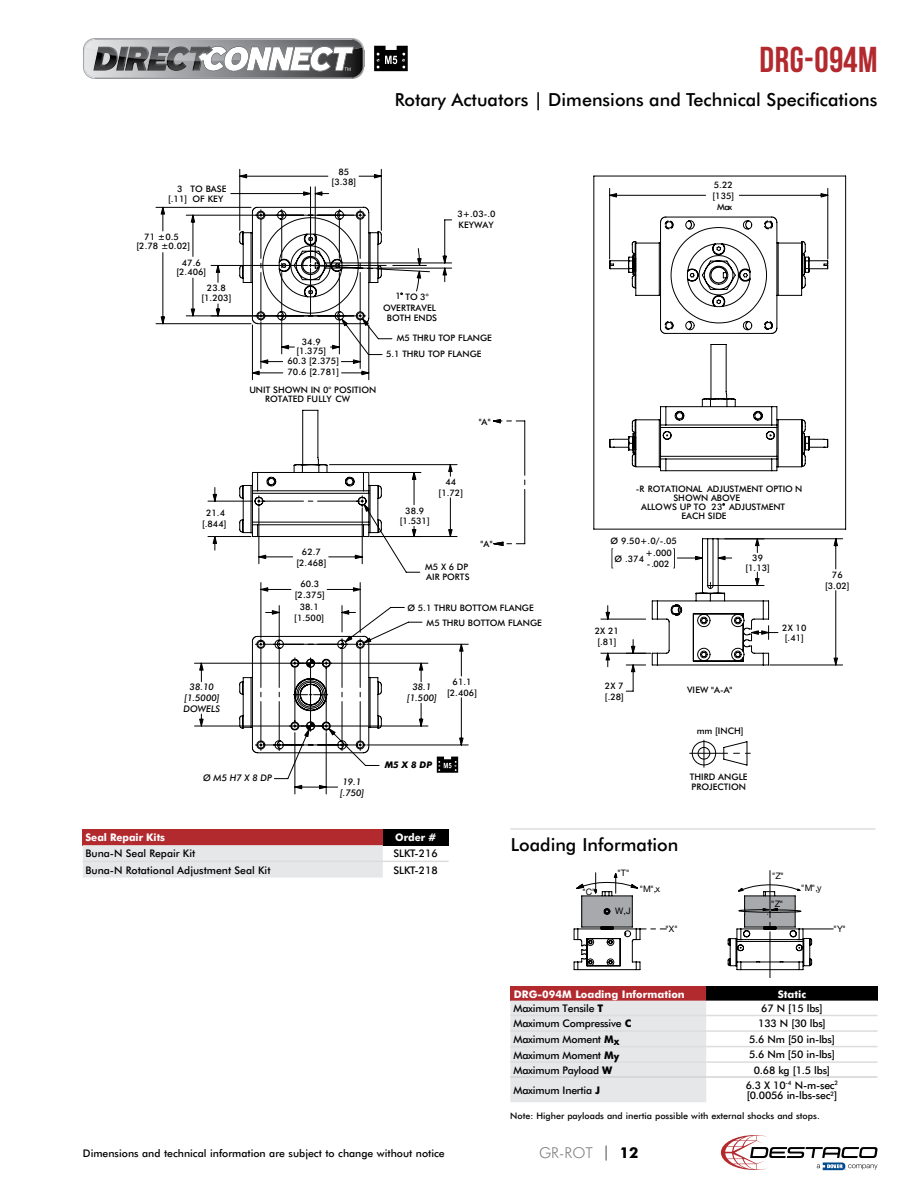
<style>
.page{position:relative;width:918px;height:1188px;background:#fff}
.page>*{position:absolute;margin:0;border:0;box-sizing:border-box;transform-origin:0 0}
.t1{font:36px "Bebas DSC";letter-spacing:.015em;color:#b2292e}
.t2{font:500 18px "Futura BT";color:#000}
.t3{font:300 15px "Futura BT";color:#808285}
.t4{font:500 10.5px/10.5px "Futura BT";letter-spacing:-.02em;color:#000}
.t5{font:500 10.5px "Futura BT";color:#000}
.t6{font:700 10.5px "Futura BT";color:#fff}
.t7{font:700 10.5px "Futura BT";color:#fff;scale:.95 1}
.t8{font:italic 500 9.15px/10.8px "Futura BT";color:#000;text-align:center}
.t9{font:italic 700 9.15px "Futura BT";color:#000}
.t10{font:500 9px/10.8px "Futura BT";color:#000;text-align:center}
.t11{font:9px "Helvetica Neue";color:#000}
.s1{font-weight:700}
.s2{color:#000}
.s3{font-weight:700;color:#000}
</style>
<div class="page">
<svg style="left:574px;top:870px;width:260px;height:108px"></svg>
<div style="left:510px;top:986px;width:196px;height:15px;background:#b2292e"></div>
<div style="left:706px;top:986px;width:172px;height:15px;background:#000"></div>
<svg style="left:510px;top:1001px;width:367px;height:101px;fill:#e6e7e8"></svg>
<hr style="left:510px;top:1015px;width:196px;height:1px;background:#dcddde">
<hr style="left:706px;top:1015px;width:172px;height:1px;background:#dcddde">
<hr style="left:510px;top:1030px;width:196px;height:2px;background:#dcddde">
<hr style="left:706px;top:1030px;width:172px;height:2px;background:#dcddde">
<hr style="left:510px;top:1046px;width:196px;height:1px;background:#dcddde">
<hr style="left:706px;top:1046px;width:172px;height:1px;background:#dcddde">
<hr style="left:510px;top:1061px;width:196px;height:2px;background:#dcddde">
<hr style="left:706px;top:1061px;width:172px;height:2px;background:#dcddde">
<hr style="left:510px;top:1076px;width:196px;height:2px;background:#d1d3d4">
<hr style="left:706px;top:1076px;width:172px;height:2px;background:#d1d3d4">
<svg style="left:208px;top:419px;width:317px;height:154px"></svg>
<svg style="left:156px;top:169px;width:296px;height:211px"></svg>
<svg style="left:601px;top:605px;width:50px;height:87px"></svg>
<svg style="left:593px;top:176px;width:253px;height:354px"></svg>
<svg style="left:612px;top:548px;width:1px;height:20px"></svg>
<svg style="left:672px;top:538px;width:171px;height:127px"></svg>
<svg style="left:194px;top:582px;width:275px;height:212px"></svg>
<div style="left:83px;top:829px;width:300px;height:16px;background:#b2292e"></div>
<div style="left:383px;top:829px;width:66px;height:16px;background:#000"></div>
<div style="left:83px;top:845px;width:300px;height:33px;background:#e6e7e8"></div>
<hr style="left:83px;top:861px;width:300px;height:1px;background:#dcddde">
<hr style="left:383px;top:861px;width:66px;height:1px;background:#dcddde">
<hr style="left:510px;top:828px;width:366px;height:2px;background:#dcddde">
<svg style="left:374px;top:46px;width:34px;height:25px"></svg>
<svg style="left:690px;top:739px;width:60px;height:28px"></svg>
<hr style="left:95px;top:78px;width:257px;height:1px;background:#95979a">
<img style="left:209px;top:71px;width:143px;height:6px">
<svg style="left:209px;top:40px;width:156px;height:31px"></svg>
<img style="left:83px;top:38px;width:126px;height:41px">
<img style="left:125px;top:47px;width:83px;height:24px">
<img style="left:352px;top:38px;width:12px;height:41px">
<svg style="left:721px;top:1135px;width:157px;height:35px"></svg>
<h1 class="t1" style="left:759px;top:40px;width:120px">DRG-094M</h1>
<h2 class="t2" style="left:395px;top:88px;width:484px">Rotary Actuators | Dimensions and Technical Specifications</h2>
<p class="t10" style="left:168px;top:183px;width:60px;text-align:left;text-indent:9px">3 TO BASE [.11] OF KEY</p>
<p class="t10" style="left:144px;top:231px;width:36px">71 ±0.5</p>
<p class="t10" style="left:137px;top:240px;width:55px">[2.78 ±0.02]</p>
<p class="t10" style="left:182px;top:258px;width:21px">47.6</p>
<p class="t10" style="left:176px;top:267px;width:31px">[2.406]</p>
<p class="t10" style="left:207px;top:283px;width:21px">23.8</p>
<p class="t10" style="left:201px;top:293px;width:31px">[1.203]</p>
<p class="t10" style="left:332px;top:167px;width:26px;line-height:9.8px">85 [3.38]</p>
<p class="t10" style="left:296px;top:337px;width:31px;line-height:8.6px">34.9 [1.375]</p>
<p class="t10" style="left:287px;top:355px;width:53px">60.3 [2.375]</p>
<p class="t10" style="left:288px;top:367px;width:53px">70.6 [2.781]</p>
<p class="t10" style="left:457px;top:209px;width:40px;line-height:10.2px;text-align:left">3+.03-.0<br>KEYWAY</p>
<p class="t10" style="left:383px;top:291px;width:56px">1 TO 3°<br>OVERTRAVEL<br>BOTH ENDS</p>
<p class="t10" style="left:397px;top:333px;width:97px">M5 THRU TOP FLANGE</p>
<p class="t10" style="left:386px;top:348px;width:97px">5.1 THRU TOP FLANGE</p>
<p class="t10" style="left:265px;top:385px;width:113px;line-height:9px;text-align:left;text-indent:-16px">UNIT SHOWN IN 0° POSITION<br>ROTATED FULLY CW</p>
<p class="t10" style="left:479px;top:417px;width:13px">"A"</p>
<p class="t10" style="left:202px;top:508px;width:26px">21.4 [.844]</p>
<p class="t10" style="left:296px;top:546px;width:31px">62.7 [2.468]</p>
<p class="t10" style="left:295px;top:579px;width:31px">60.3 [2.375]</p>
<p class="t10" style="left:294px;top:602px;width:31px">38.1 [1.500]</p>
<p class="t10" style="left:400px;top:505px;width:31px">38.9 [1.531]</p>
<p class="t10" style="left:439px;top:476px;width:26px">44 [1.72]</p>
<p class="t10" style="left:425px;top:561px;width:46px;text-align:left">M5 X 6 DP<br>AIR PORTS</p>
<p class="t10" style="left:481px;top:538px;width:13px">"A"</p>
<p class="t10" style="left:407px;top:602px;width:128px">Ø 5.1 THRU BOTTOM FLANGE</p>
<p class="t10" style="left:427px;top:617px;width:117px">M5 THRU BOTTOM FLANGE</p>
<p class="t10" style="left:713px;top:179px;width:23px">5.22 [135]<br>Max</p>
<p class="t10" style="left:636px;top:484px;width:168px">-R ROTATIONAL ADJUSTMENT OPTIO N</p>
<p class="t10" style="left:673px;top:493px;width:68px">SHOWN ABOVE</p>
<p class="t10" style="left:641px;top:502px;width:145px">ALLOWS UP TO 23 ADJUSTMENT</p>
<p class="t10" style="left:681px;top:511px;width:47px">EACH SIDE</p>
<p class="t10" style="left:611px;top:535px;width:68px">Ø 9.50+.0/-.05</p>
<p class="t10" style="left:646px;top:548px;width:28px">+.000</p>
<p class="t10" style="left:615px;top:553px;width:31px">Ø .374</p>
<p class="t10" style="left:647px;top:559px;width:24px">-.002</p>
<p class="t10" style="left:745px;top:553px;width:26px;line-height:10.2px">39 [1.13]</p>
<p class="t10" style="left:595px;top:625px;width:26px;text-align:left">2X 21 [.81]</p>
<p class="t10" style="left:782px;top:622px;width:26px;text-align:left">2X 10 [.41]</p>
<p class="t10" style="left:825px;top:569px;width:26px">76 [3.02]</p>
<p class="t8" style="left:184px;top:682px;width:38px">38.10 [1.5000]<br>DOWELS</p>
<p class="t8" style="left:407px;top:682px;width:32px">38.1 [1.500]</p>
<p class="t10" style="left:447px;top:676px;width:31px">61.1 [2.406]</p>
<p class="t10" style="left:605px;top:681px;width:21px;text-align:left">2X 7 [.28]</p>
<p class="t10" style="left:687px;top:685px;width:47px">VIEW "A-A"</p>
<p class="t10" style="left:697px;top:725px;width:48px">mm [INCH]</p>
<p class="t9" style="left:385px;top:759px;width:49px">M5 X 8 DP</p>
<p class="t8" style="left:203px;top:773px;width:71px">Ø M5 H7 X 8 DP</p>
<p class="t8" style="left:340px;top:776px;width:26px">19.1 [.750]</p>
<p class="t10" style="left:690px;top:772px;width:59px;line-height:9.6px;text-align:left">THIRD ANGLE<br>PROJECTION</p>
<p class="t7" style="left:85px;top:831px;width:85px">Seal Repair Kits</p>
<p class="t7" style="left:395px;top:831px;width:45px">Order #</p>
<p class="t5" style="left:85px;top:847px;width:111px">Buna-N Seal Repair Kit</p>
<p class="t4" style="left:393px;top:848px;width:46px">SLKT-216</p>
<p class="t5" style="left:85px;top:864px;width:187px">Buna-N Rotational Adjustment Seal Kit</p>
<p class="t4" style="left:393px;top:865px;width:46px">SLKT-218</p>
<h2 class="t2" style="left:511px;top:833px;width:169px">Loading Information</h2>
<p class="t11" style="left:582px;top:886px;width:15px">"C"</p>
<p class="t11" style="left:617px;top:867px;width:14px">"T"</p>
<p class="t11" style="left:615px;top:906px;width:17px">W,J</p>
<p class="t11" style="left:639px;top:884px;width:22px">"M",x</p>
<p class="t11" style="left:772px;top:870px;width:14px">"Z"</p>
<p class="t11" style="left:771px;top:899px;width:14px">"Z"</p>
<p class="t11" style="left:801px;top:882px;width:22px">"M",y</p>
<p class="t11" style="left:665px;top:923px;width:14px">"X"</p>
<p class="t11" style="left:833px;top:923px;width:14px">"Y"</p>
<p class="t6" style="left:514px;top:988px;width:172px">DRG-094M Loading Information</p>
<p class="t6" style="left:778px;top:988px;width:30px">Static</p>
<p class="t4" style="left:514px;top:1003px;width:91px">Maximum Tensile <span class="s1">T</span></p>
<p class="t4" style="left:761px;top:1003px;width:63px">67 N [15 lbs]</p>
<p class="t4" style="left:514px;top:1018px;width:119px">Maximum Compressive <span class="s1">C</span></p>
<p class="t4" style="left:758px;top:1018px;width:69px">133 N [30 lbs]</p>
<p class="t4" style="left:514px;top:1034px;width:107px">Maximum Moment <span class="s1">Mx</span></p>
<p class="t4" style="left:749px;top:1034px;width:87px">5.6 Nm [50 in-lbs]</p>
<p class="t4" style="left:514px;top:1050px;width:107px">Maximum Moment <span class="s1">My</span></p>
<p class="t4" style="left:749px;top:1049px;width:87px">5.6 Nm [50 in-lbs]</p>
<p class="t4" style="left:514px;top:1065px;width:100px">Maximum Payload <span class="s1">W</span></p>
<p class="t4" style="left:754px;top:1065px;width:78px">0.68 kg [1.5 lbs]</p>
<p class="t4" style="left:514px;top:1085px;width:88px">Maximum Inertia <span class="s1">J</span></p>
<p class="t4" style="left:746px;top:1080px;width:94px">6.3 X 10<sup>-4</sup> N-m-sec<sup>2 </sup>[0.0056 in-lbs-sec<sup>2</sup>]</p>
<p class="t10" style="left:510px;top:1110px;width:311px">Note: Higher payloads and inertia possible with external shocks and stops.</p>
<p class="t5" style="left:83px;top:1147px;width:363px">Dimensions and technical information are subject to change without notice</p>
<h3 class="t3" style="left:539px;top:1144px;width:101px">GR-ROT <span class="s2">|</span> <span class="s3">12</span></h3>
</div>
